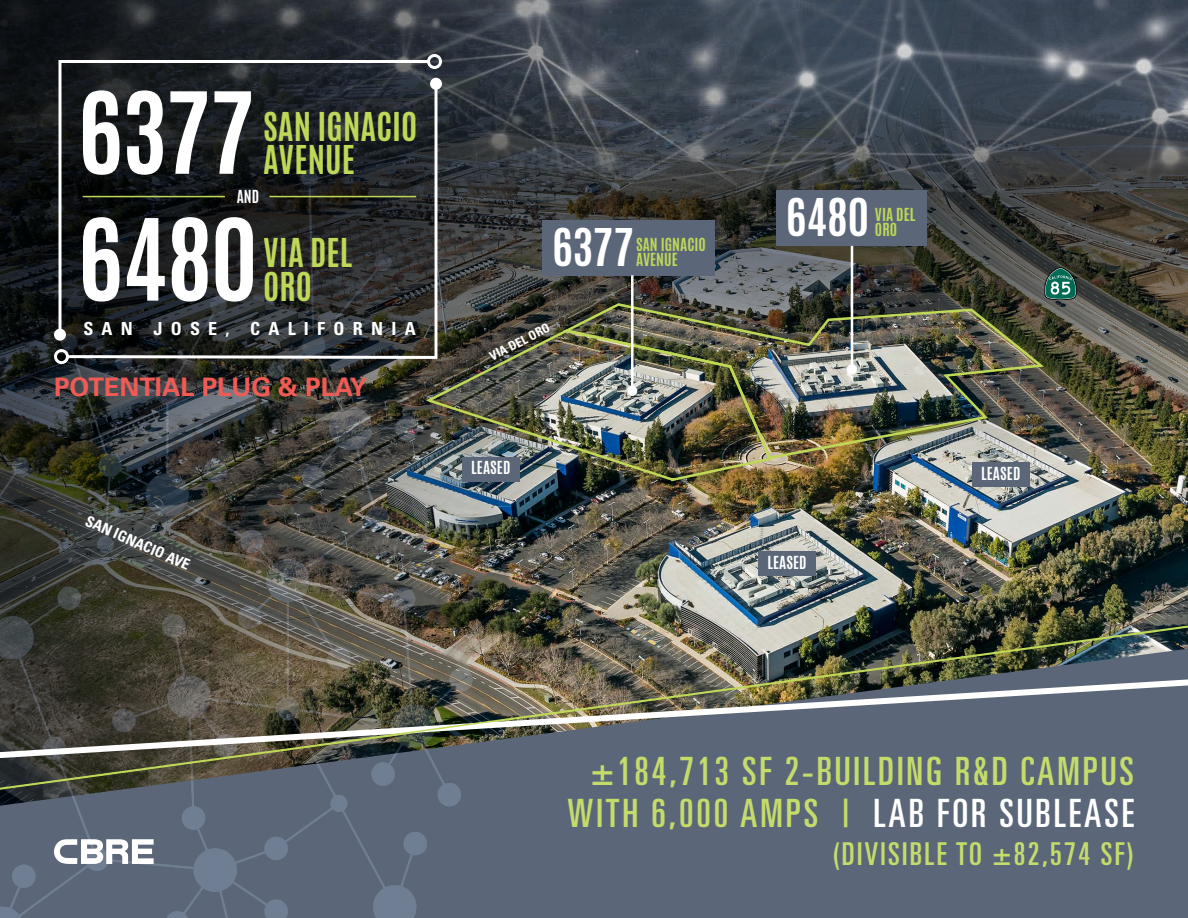
<style>
.page{position:relative;width:1188px;height:918px;background:#fff}
.page>*{position:absolute;margin:0;border:0;box-sizing:border-box;transform-origin:0 0}
.t1{font:700 96px/126.8px "Antonio";letter-spacing:-.005em;color:#fff}
.t2{font:700 43.5px "Antonio";letter-spacing:.005em;color:#fff}
.t3{font:ultra-condensed 39px/42px "Univers LT Std";letter-spacing:.075em;color:#c5dc6a;text-align:center}
.t4{font:700 33.15px/33.2px "Antonio";letter-spacing:.005em;color:#bfd857}
.t5{font:ultra-condensed 31.5px "Univers LT Std";letter-spacing:.075em;color:#c5dc6a}
.t6{font:700 25.5px "Univers LT Std";color:#f15b55}
.t7{font:700 condensed 18px "Univers LT Std";letter-spacing:.46em;color:#fff}
.t8{font:700 15px/15px "Antonio";letter-spacing:.005em;color:#bfd857}
.t9{font:700 15px "Antonio";letter-spacing:.005em;color:#fff}
.t10{font:700 condensed 15px "Univers LT Std";color:#fff}
.t11{font:700 condensed 12.6px "Univers LT Std";color:#fff}
.s1{color:#fff}
</style>
<div class="page">
<div style="left:0;top:624px;width:1188px;height:294px;background:#5b6779"></div>
<img style="left:551px;top:458px;width:637px;height:166px">
<img style="left:473px;top:484px;width:78px;height:140px">
<img style="left:473px;top:300px;width:715px;height:158px">
<img style="left:0;top:0;width:1188px;height:300px">
<svg style="left:0;top:170px;width:473px;height:748px"></svg>
<svg style="left:61px;top:341px;width:312px;height:283px;background:#3f413c"></svg>
<img style="left:0;top:624px;width:1188px;height:168px">
<svg style="left:57px;top:58px;width:375px;height:272px"></svg>
<div style="left:427px;top:54px;width:15px;height:15px;border:3px solid #fff;border-radius:50%"></div>
<div style="left:54px;top:329px;width:12px;height:12px;background:#fff;border-radius:50%"></div>
<svg style="left:64px;top:81px;width:375px;height:279px;background:#26292b"></svg>
<div style="left:54px;top:349px;width:15px;height:15px;border:3px solid #fff;border-radius:50%"></div>
<div style="left:430px;top:78px;width:12px;height:12px;background:#fff;border-radius:50%"></div>
<hr style="left:83px;top:196px;width:142px;height:1px;background:#bfd857">
<hr style="left:270px;top:196px;width:146px;height:1px;background:#bfd857">
<svg style="left:1045px;top:267px;width:31px;height:33px"></svg>
<img style="left:559px;top:302px;width:486px;height:159px">
<img style="left:423px;top:328px;width:351px;height:156px">
<div style="left:543px;top:220px;width:172px;height:55px;background:#5b6779"></div>
<hr style="left:631px;top:275px;width:3px;height:116px;background:#fff">
<div style="left:627px;top:386px;width:10px;height:10px;background:#fff;border-radius:50%"></div>
<div style="left:777px;top:191px;width:150px;height:55px;background:#5b6779"></div>
<hr style="left:851px;top:246px;width:2px;height:123px;background:#fff">
<div style="left:847px;top:364px;width:10px;height:10px;background:#fff;border-radius:50%"></div>
<div style="left:758px;top:552px;width:58px;height:24px;background:#5b6779"></div>
<div style="left:972px;top:462px;width:58px;height:25px;background:#5b6779"></div>
<div style="left:462px;top:457px;width:58px;height:24px;background:#5b6779"></div>
<h1 class="t1" style="left:78px;top:71px;width:181px">6377<br>6480</h1>
<p class="t4" style="left:263px;top:110px;width:156px">SAN IGNACIO<br>AVENUE</p>
<p class="t9" style="left:237px;top:185px;width:24px">AND</p>
<p class="t4" style="left:263px;top:237px;width:91px">VIA DEL<br>ORO</p>
<p class="t2" style="left:552px;top:214px;width:83px">6377</p>
<p class="t8" style="left:636px;top:237px;width:71px">SAN IGNACIO<br>AVENUE</p>
<p class="t7" style="left:83px;top:318px;width:334px">SAN JOSE, CALIFORNIA</p>
<p class="t11" style="left:487px;top:350px;width:67px;rotate:-27deg">VIA DEL ORO</p>
<p class="t6" style="left:54px;top:372px;width:314px">POTENTIAL PLUG &amp; PLAY</p>
<p class="t10" style="left:90px;top:511px;width:114px;rotate:24deg">SAN IGNACIO AVE</p>
<p class="t9" style="left:471px;top:456px;width:41px">LEASED</p>
<p class="t2" style="left:786px;top:185px;width:84px">6480</p>
<p class="t8" style="left:875px;top:208px;width:42px">VIA DEL<br>ORO</p>
<p class="t9" style="left:768px;top:551px;width:41px">LEASED</p>
<p class="t9" style="left:981px;top:462px;width:41px">LEASED</p>
<p class="t3" style="left:567px;top:750px;width:568px">±184,713 SF 2-BUILDING R&amp;D CAMPUS<br>WITH 6,000 AMPS | <span class="s1">LAB FOR SUBLEASE</span></p>
<p class="t5" style="left:833px;top:835px;width:303px">(DIVISIBLE TO ±82,574 SF)</p>
</div>
